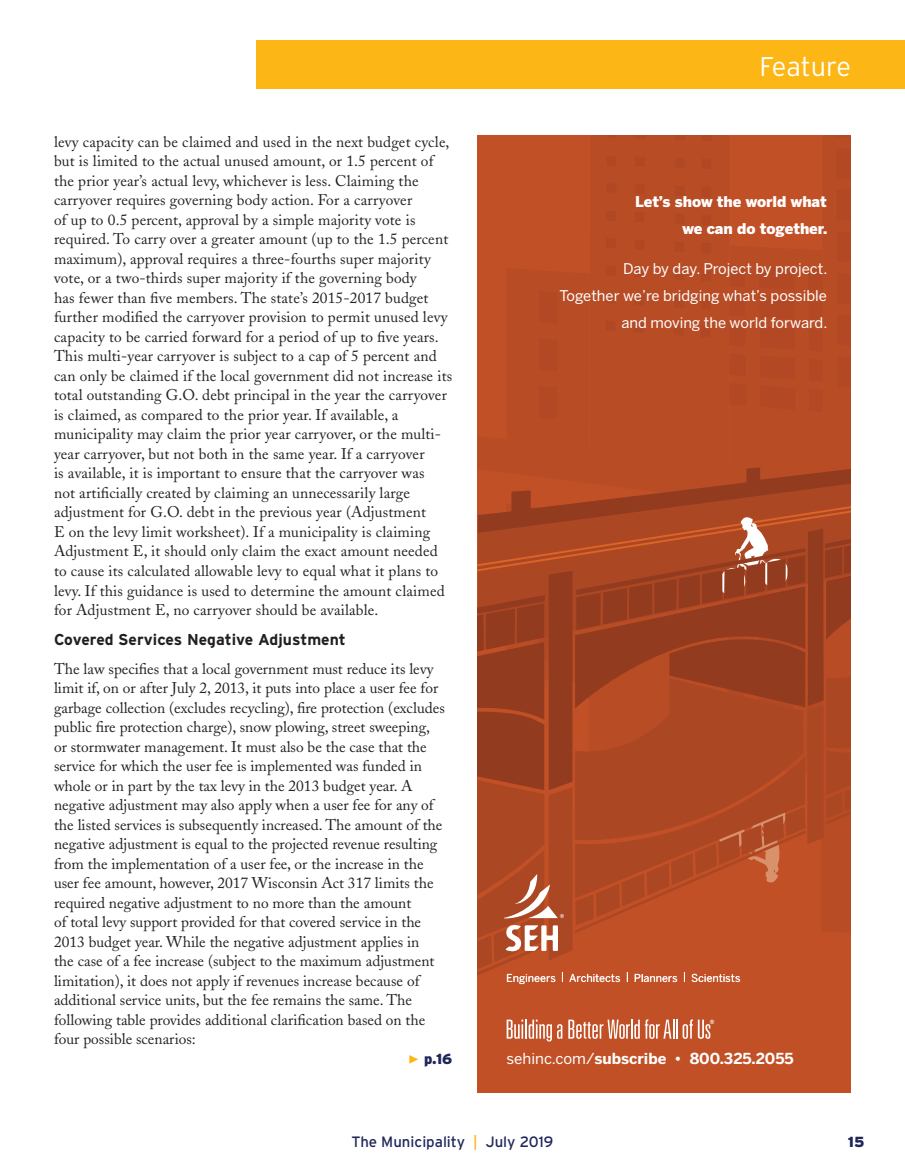
<style>
.page{position:relative;width:905px;height:1175px;background:#fff}
.page>*{position:absolute;margin:0;border:0;box-sizing:border-box;transform-origin:0 0}
.t1{font:300 27px "Interstate";letter-spacing:-.01em;color:#fff}
.t2{font:700 15.75px "Interstate";color:#231f20}
.t3{font:15.3px/19.5px "Adobe Caslon";letter-spacing:.01em;color:#231f20}
.t4{font:700 15px "Benton Sans";color:#fff}
.t5{font:15px "Interstate";color:#1f265b}
.t6{font:14.7px/27px "Benton Sans";color:#fff;text-align:right}
.t7{font:900 14.7px/27px "Benton Sans";color:#fff;text-align:right}
.t8{font:900 14.7px "Interstate";color:#1f265b}
.t9{font:10.65px "Benton Sans";letter-spacing:.005em;color:#fff}
.s1{font-family:"Minion Pro";font-weight:400;font-size:18px;color:#fcb615}
.s2{font-weight:300}
.s3{font-weight:400}
.s4{color:#fcb615}
</style>
<div class="page">
<div style="left:256px;top:40px;width:648px;height:49px;background:#fcb615"></div>
<svg style="left:478px;top:135px;width:373px;height:957px;background:#b34b26"></svg>
<p class="t3" style="left:54px;top:132px;width:399px">levy capacity can be claimed and used in the next budget cycle, but is limited to the actual unused amount, or 1.5 percent of the prior year’s actual levy, whichever is less. Claiming the carryover requires governing body action. For a carryover<br>of up to 0.5 percent, approval by a simple majority vote is required. To carry over a greater amount (up to the 1.5 percent maximum), approval requires a three-fourths super majority vote, or a two-thirds super majority if the governing body<br>has fewer than five members. The state’s 2015-2017 budget further modified the carryover provision to permit unused levy capacity to be carried forward for a period of up to five years.<br>This multi-year carryover is subject to a cap of 5 percent and can only be claimed if the local government did not increase its total outstanding G.O. debt principal in the year the carryover is claimed, as compared to the prior year. If available, a municipality may claim the prior year carryover, or the multi&shy;year carryover, but not both in the same year. If a carryover<br>is available, it is important to ensure that the carryover was<br>not artificially created by claiming an unnecessarily large adjustment for G.O. debt in the previous year (Adjustment<br>E on the levy limit worksheet). If a municipality is claiming Adjustment E, it should only claim the exact amount needed to cause its calculated allowable levy to equal what it plans to levy. If this guidance is used to determine the amount claimed for Adjustment E, no carryover should be available.</p>
<p class="t2" style="left:54px;top:631px;width:293px">Covered Services Negative Adjustment</p>
<p class="t3" style="left:54px;top:659px;width:392px">The law specifies that a local government must reduce its levy limit if, on or after July 2, 2013, it puts into place a user fee for garbage collection (excludes recycling), fire protection (excludes public fire protection charge), snow plowing, street sweeping, or stormwater management. It must also be the case that the service for which the user fee is implemented was funded in whole or in part by the tax levy in the 2013 budget year. A negative adjustment may also apply when a user fee for any of the listed services is subsequently increased. The amount of the negative adjustment is equal to the projected revenue resulting from the implementation of a user fee, or the increase in the user fee amount, however, 2017 Wisconsin Act 317 limits the required negative adjustment to no more than the amount<br>of total levy support provided for that covered service in the 2013 budget year. While the negative adjustment applies in<br>the case of a fee increase (subject to the maximum adjustment limitation), it does not apply if revenues increase because of additional service units, but the fee remains the same. The following table provides additional clarification based on the four possible scenarios:</p>
<p class="t8" style="left:408px;top:1050px;width:46px"><span class="s1">▶</span> p.16</p>
<h1 class="t1" style="left:759px;top:51px;width:93px">Feature</h1>
<p class="t7" style="left:635px;top:187px;width:194px">Let’s show the world what we can do together.</p>
<p class="t6" style="left:559px;top:255px;width:269px">Day by day. Project by project.<br>Together we’re bridging what’s possible and moving the world forward.</p>
<p class="t9" style="left:506px;top:971px;width:236px">Engineers <span class="s2">|</span> Architects <span class="s2">|</span> Planners <span class="s2">|</span> Scientists</p>
<p class="t4" style="left:506px;top:1049px;width:289px"><span class="s3">sehinc.com/</span>subscribe • 800.325.2055</p>
<p class="t5" style="left:351px;top:1133px;width:203px">The Municipality <span class="s4">|</span> July 2019</p>
<p class="t8" style="left:847px;top:1133px;width:18px">15</p>
</div>
